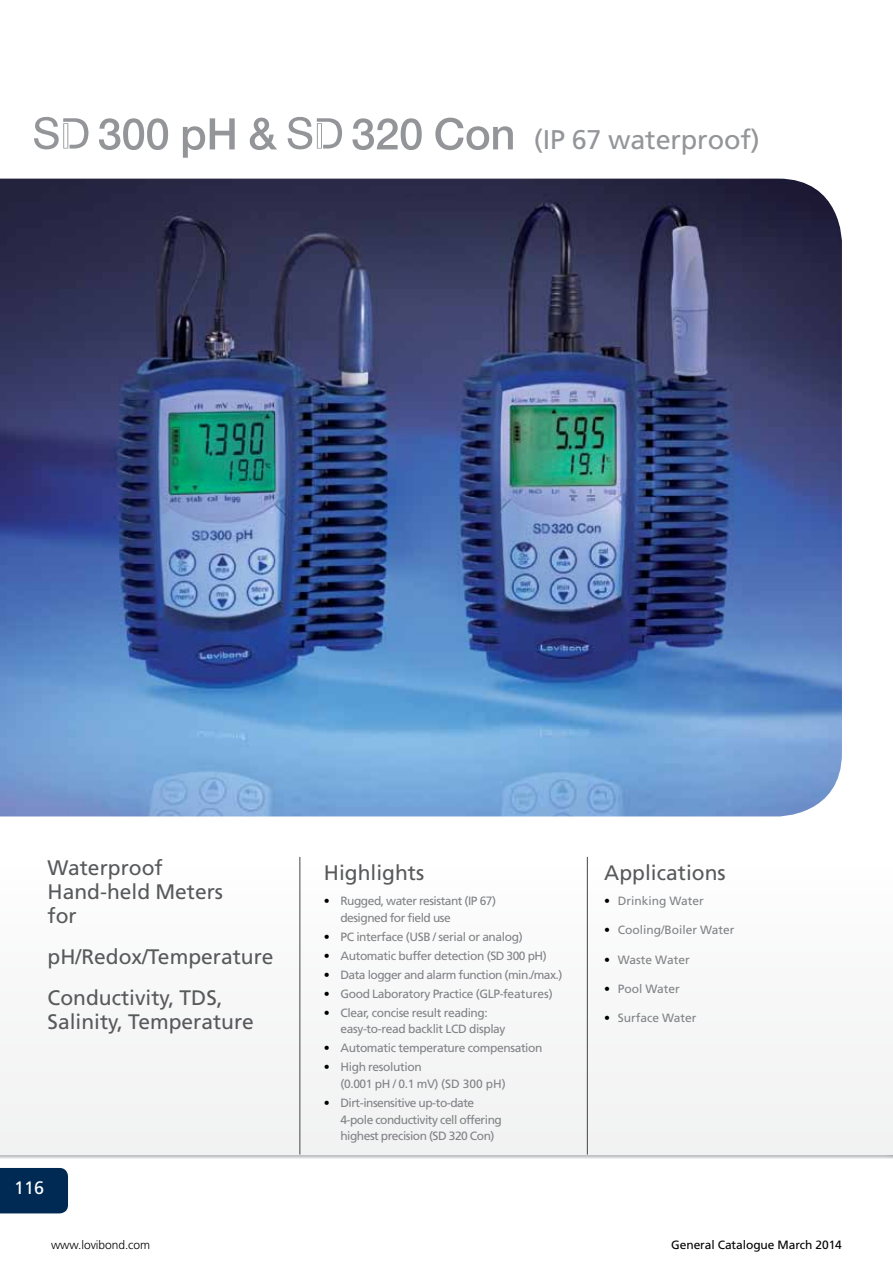
<style>
.page{position:relative;width:893px;height:1263px;background:#fff}
.page>*{position:absolute;margin:0;border:0;box-sizing:border-box;transform-origin:0 0}
.t1{font:27px "Frutiger";letter-spacing:-.005em;color:#939598}
.t2{font:21px/24px "Frutiger";color:#58595b}
.t3{font:18px "Frutiger LT";color:#fff}
.t4{font:12px/16.5px "Frutiger";letter-spacing:-.03em;color:#808285}
.t5{font:12px/16.5px "Frutiger LT";letter-spacing:-.04em;color:#808285}
.t6{font:12px "Frutiger";color:#808285}
.t7{font:12px "Frutiger LT";letter-spacing:-.005em;color:#000}
.t8{font:300 12px "Frutiger LT";letter-spacing:-.005em;color:#000}
.s1{font-family:"Frutiger LT";color:#000}
.s2{font-family:"Frutiger LT"}
.s3{color:#000}
.s4{font-family:"Frutiger"}
</style>
<div class="page">
<div style="left:0;top:1168px;width:68px;height:45px;background:#002a54"></div>
<div style="left:0;top:857px;width:893px;height:297px;background:#f7f7f7"></div>
<svg style="left:34px;top:117px;width:54px;height:32px"></svg>
<svg style="left:99px;top:118px;width:178px;height:40px"></svg>
<svg style="left:288px;top:117px;width:54px;height:32px"></svg>
<svg style="left:352px;top:118px;width:161px;height:32px"></svg>
<img style="left:0;top:179px;width:842px;height:637px">
<hr style="left:299px;top:857px;width:1px;height:297px;background:#58595b">
<hr style="left:587px;top:857px;width:1px;height:297px;background:#58595b">
<h1 class="t1" style="left:534px;top:124px;width:227px">(IP 67 waterproof)</h1>
<h2 class="t2" style="left:48px;top:856px;width:177px">Waterproof<br>Hand-held Meters for</h2>
<h2 class="t2" style="left:48px;top:936px;width:228px;line-height:41px">pH/Redox/Temperature<br>Conductivity, TDS,</h2>
<h2 class="t2" style="left:48px;top:1010px;width:208px">Salinity, Temperature</h2>
<h3 class="t3" style="left:14px;top:1177px;width:32px">116</h3>
<h2 class="t2" style="left:324px;top:860px;width:102px">Highlights</h2>
<p class="t4" style="left:340px;top:892px;width:157px;text-indent:-16px"><span class="s1">•</span> Rugged, water resistant (IP 67) designed for field use</p>
<p class="t4" style="left:324px;top:928px;width:200px"><span class="s1">•</span> PC interface (USB / serial or analog)</p>
<p class="t4" style="left:324px;top:947px;width:224px"><span class="s1">•</span> Automatic buffer detection (SD 300 pH)</p>
<p class="t4" style="left:324px;top:966px;width:240px"><span class="s1">•</span> Data logger and alarm function (min./max.)</p>
<p class="t4" style="left:324px;top:985px;width:231px"><span class="s1">•</span> Good Laboratory Practice (GLP-f<span class="s2">eatures</span>)</p>
<p class="t4" style="left:340px;top:1004px;width:167px;text-indent:-16px"><span class="s1">•</span> Clear, concise result reading: easy-to-read backlit LCD display</p>
<p class="t4" style="left:324px;top:1040px;width:220px"><span class="s1">•</span> Automatic temperature compensation</p>
<p class="t4" style="left:340px;top:1059px;width:167px;text-indent:-16px"><span class="s1">•</span> High resolution<br>(0.001 pH / 0.1 mV) (SD 300 pH)</p>
<p class="t5" style="left:340px;top:1094px;width:163px;text-indent:-16px"><span class="s3">•</span> Dirt-insensitive up-to-date<br>4-pole conductivity cell offering highest precision <span class="s4">(SD 320 Con)</span></p>
<h2 class="t2" style="left:604px;top:860px;width:123px">Applications</h2>
<p class="t6" style="left:604px;top:894px;width:101px"><span class="s1">•</span> Drinking Water</p>
<p class="t6" style="left:604px;top:923px;width:132px"><span class="s1">•</span> Cooling/Boiler Water</p>
<p class="t6" style="left:604px;top:952px;width:87px"><span class="s1">•</span> Waste Water</p>
<p class="t6" style="left:604px;top:981px;width:77px"><span class="s1">•</span> Pool Water</p>
<p class="t6" style="left:604px;top:1011px;width:94px"><span class="s1">•</span> Surface Water</p>
<p class="t8" style="left:51px;top:1238px;width:101px">www.lovibond.com</p>
<p class="t7" style="left:671px;top:1238px;width:172px">General Catalogue March 2014</p>
</div>
